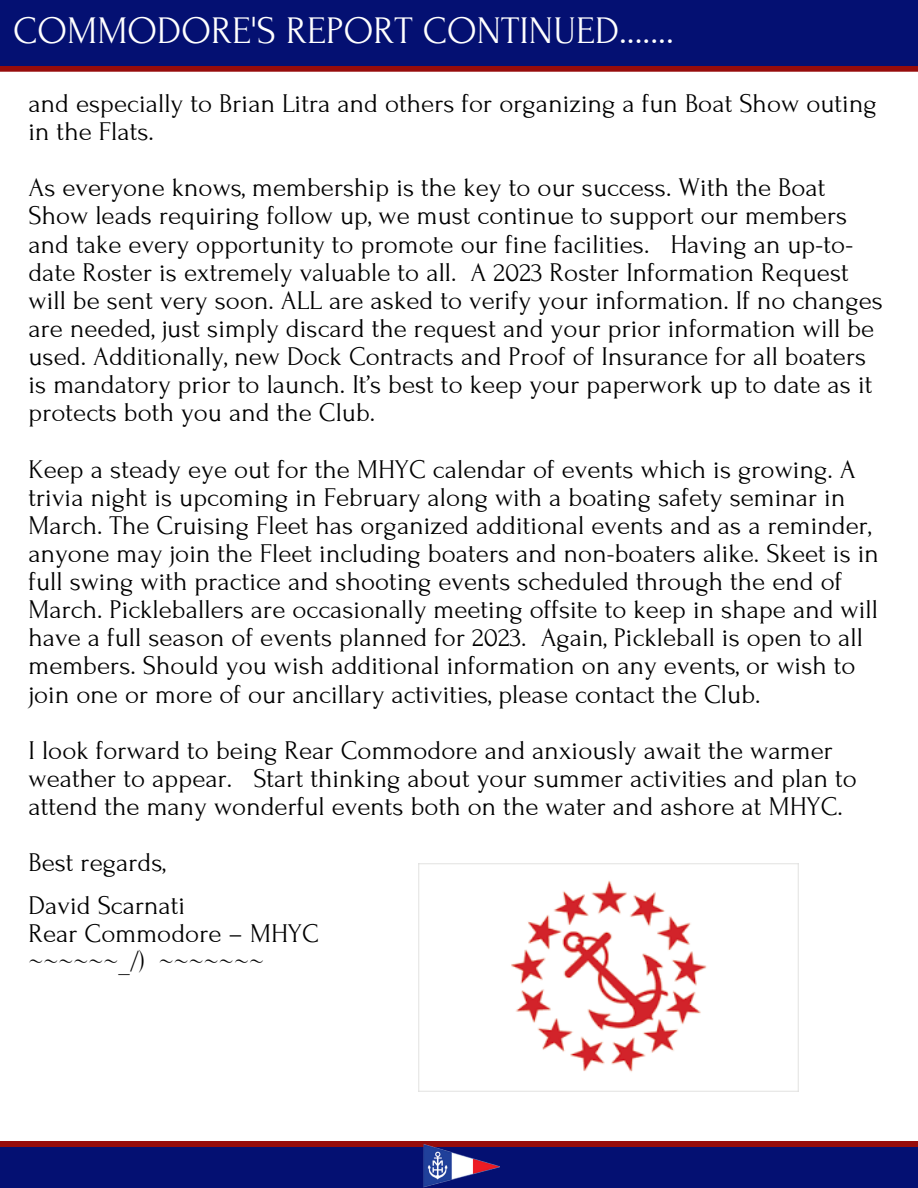
<style>
.page{position:relative;width:918px;height:1188px;background:#fff}
.page>*{position:absolute;margin:0;border:0;box-sizing:border-box;transform-origin:0 0}
.t1{font:39px "Forum";color:#fff}
.t2{font:27px/28.2px "Forum";color:#000}
.t3{font:100 18.3px "Visby CF";letter-spacing:.25em;color:#fdfdfe}
</style>
<div class="page">
<svg style="left:0;top:65px;width:918px;height:7px;background:#851624"></svg>
<div style="left:0;top:0;width:918px;height:65px;background:#041072"></div>
<div style="left:0;top:1141px;width:918px;height:47px;background:#960c0c"></div>
<div style="left:0;top:1147px;width:918px;height:41px;background:#041072"></div>
<img style="left:423px;top:1144px;width:77px;height:44px">
<img style="left:419px;top:864px;width:380px;height:228px">
<p class="t3" style="left:4px;top:3px;width:157px">VOLUME 82-4</p>
<h1 class="t1" style="left:13px;top:10px;width:662px">COMMODORE'S REPORT CONTINUED.......</h1>
<p class="t2" style="left:28px;top:90px;width:850px">and especially to Brian Litra and others for organizing a fun Boat Show outing in the Flats.</p>
<p class="t2" style="left:28px;top:174px;width:856px">As everyone knows, membership is the key to our success. With the Boat Show leads requiring follow up, we must continue to support our members and take every opportunity to promote our fine facilities. Having an up-to&shy;date Roster is extremely valuable to all. A 2023 Roster Information Request will be sent very soon. ALL are asked to verify your information. If no changes are needed, just simply discard the request and your prior information will be used. Additionally, new Dock Contracts and Proof of Insurance for all boaters is mandatory prior to launch. It’s best to keep your paperwork up to date as it protects both you and the Club.</p>
<p class="t2" style="left:28px;top:455px;width:852px">Keep a steady eye out for the MHYC calendar of events which is growing. A trivia night is upcoming in February along with a boating safety seminar in March. The Cruising Fleet has organized additional events and as a reminder, anyone may join the Fleet including boaters and non-boaters alike. Skeet is in full swing with practice and shooting events scheduled through the end of March. Pickleballers are occasionally meeting offsite to keep in shape and will have a full season of events planned for 2023. Again, Pickleball is open to all members. Should you wish additional information on any events, or wish to join one or more of our ancillary activities, please contact the Club.</p>
<p class="t2" style="left:28px;top:737px;width:830px">I look forward to being Rear Commodore and anxiously await the warmer weather to appear. Start thinking about your summer activities and plan to attend the many wonderful events both on the water and ashore at MHYC.</p>
<p class="t2" style="left:28px;top:849px;width:139px">Best regards,</p>
<p class="t2" style="left:28px;top:891px;width:292px">David Scarnati<br>Rear Commodore – MHYC ~~~~~~_/) ~~~~~~~</p>
</div>
